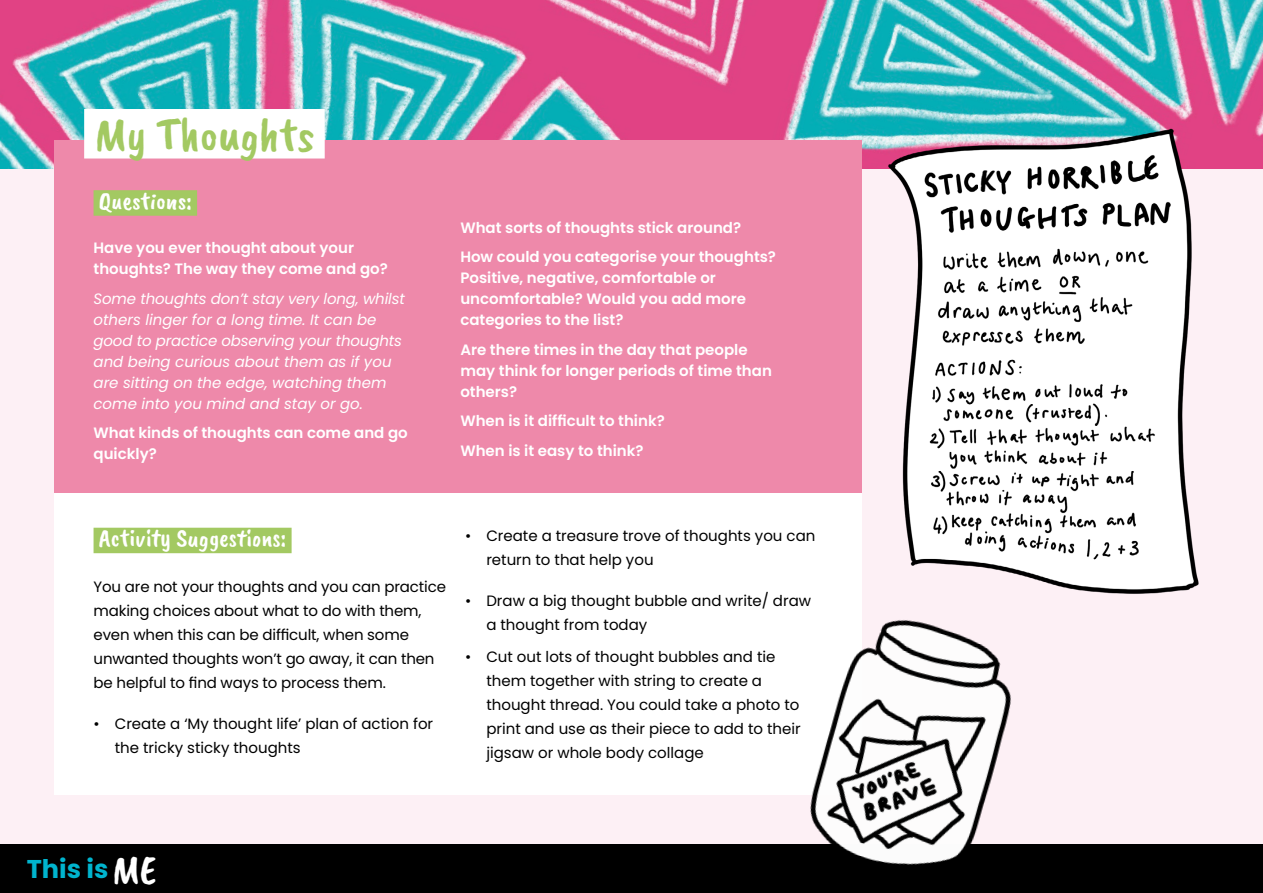
<style>
.page{position:relative;width:1263px;height:893px;background:#fdf0f5}
.page>*{position:absolute;margin:0;border:0;box-sizing:border-box;transform-origin:0 0}
.t1{font:48px "Caveat Brush";color:#a3c962}
.t2{font:700 25.65px "Poppins";color:#00b4ce}
.t3{font:25.5px "Caveat Brush";color:#fff}
.t4{font:15px/24px "Poppins";color:#000}
.t5{font:600 15px/21px "Poppins";color:#fff}
.t6{font:italic 15px/21px "Poppins";color:#fff}
.s1{font-family:"Caveat Brush";font-weight:400;font-size:41.25px;color:#fff}
</style>
<div class="page">
<img style="left:0;top:0;width:1263px;height:168px">
<div style="left:54px;top:140px;width:807px;height:353px;background:#ee89aa"></div>
<div style="left:54px;top:493px;width:807px;height:302px;background:#fff"></div>
<div style="left:94px;top:190px;width:103px;height:26px;background:#a3c962"></div>
<div style="left:94px;top:528px;width:198px;height:25px;background:#a3c962"></div>
<div style="left:84px;top:109px;width:241px;height:50px;background:#fff"></div>
<div style="left:0;top:844px;width:1263px;height:49px;background:#000"></div>
<img style="left:882px;top:115px;width:334px;height:479px">
<img style="left:810px;top:586px;width:222px;height:279px">
<div style="left:978px;top:168px;width:18px;height:31px;background:#fff"></div>
<img style="left:996px;top:152px;width:169px;height:47px">
<h1 class="t1" style="left:94px;top:107px;width:222px">My Thoughts</h1>
<h3 class="t3" style="left:99px;top:186px;width:94px">Questions:</h3>
<p class="t5" style="left:94px;top:238px;width:296px">Have you ever thought about your thoughts? The way they come and go?</p>
<p class="t6" style="left:94px;top:288px;width:313px">Some thoughts don’t stay very long, whilst others linger for a long time. It can be good to practice observing your thoughts and being curious about them as if you are sitting on the edge, watching them come into you mind and stay or go.</p>
<p class="t5" style="left:94px;top:423px;width:316px">What kinds of thoughts can come and go quickly?</p>
<p class="t5" style="left:460px;top:213px;width:317px;line-height:29.5px">What sorts of thoughts stick around?<br>How could you categorise your thoughts?</p>
<p class="t5" style="left:460px;top:268px;width:287px">Positive, negative, comfortable or uncomfortable? Would you add more categories to the list?</p>
<p class="t5" style="left:460px;top:339px;width:313px">Are there times in the day that people may think for longer periods of time than others?</p>
<p class="t5" style="left:460px;top:406px;width:206px;line-height:29.5px">When is it difficult to think?<br>When is it easy to think?</p>
<h3 class="t3" style="left:99px;top:523px;width:189px">Activity Suggestions:</h3>
<p class="t4" style="left:94px;top:575px;width:354px">You are not your thoughts and you can practice making choices about what to do with them, even when this can be difficult, when some unwanted thoughts won’t go away, it can then be helpful to find ways to process them.</p>
<p class="t4" style="left:115px;top:712px;width:320px;text-indent:-21px">• Create a ‘My thought life’ plan of action for the tricky sticky thoughts</p>
<p class="t4" style="left:486px;top:524px;width:331px;text-indent:-21px">• Create a treasure trove of thoughts you can return to that help you</p>
<p class="t4" style="left:486px;top:589px;width:326px;text-indent:-21px">• Draw a big thought bubble and write/ draw a thought from today</p>
<p class="t4" style="left:486px;top:645px;width:316px;text-indent:-21px">• Cut out lots of thought bubbles and tie them together with string to create a thought thread. You could take a photo to print and use as their piece to add to their jigsaw or whole body collage</p>
<h2 class="t2" style="left:27px;top:854px;width:131px">This is<span class="s1">ME</span></h2>
</div>
